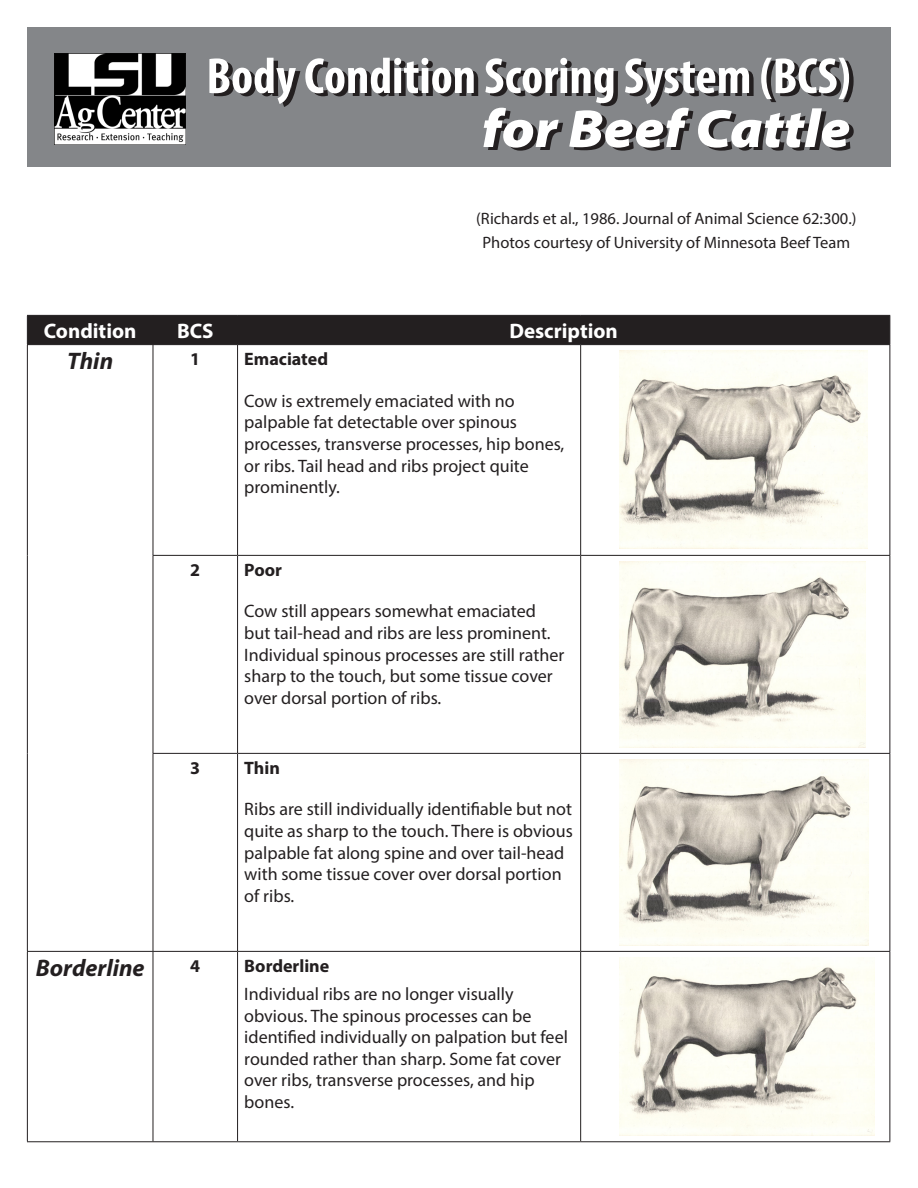
<style>
.page{position:relative;width:918px;height:1188px;background:#fff}
.page>*{position:absolute;margin:0;border:0;box-sizing:border-box;transform-origin:0 0}
.Headings{font:italic 900 semi-expanded 54px "Myriad Pro";color:#fff}
.Headings-2{font:700 condensed 51px "Myriad Pro";color:#fff}
.Body_Text{font:italic 700 24px "Myriad Pro";color:#231f20}
.Body_Text-2{font:700 21px "Myriad Pro";color:#fff}
.Body_Text-3{font:18px/21.6px "Myriad Pro";color:#231f20}
.Body_Text-4{font:700 18px "Myriad Pro";color:#231f20}
.Body_Text-5{font:16.5px "Myriad Pro";color:#231f20}
</style>
<div class="page">
<div style="left:27px;top:27px;width:864px;height:139px;background:#848689"></div>
<img style="left:54px;top:54px;width:132px;height:90px">
<div style="left:27px;top:315px;width:864px;height:30px;background:#231f20"></div>
<hr style="left:27px;top:344px;width:126px;height:1px;background:#231f20">
<hr style="left:27px;top:345px;width:1px;height:210px;background:#231f20">
<hr style="left:153px;top:344px;width:85px;height:1px;background:#231f20">
<hr style="left:153px;top:345px;width:1px;height:210px;background:#231f20">
<hr style="left:238px;top:344px;width:343px;height:1px;background:#231f20">
<hr style="left:237px;top:345px;width:1px;height:210px;background:#231f20">
<hr style="left:581px;top:344px;width:309px;height:1px;background:#231f20">
<hr style="left:580px;top:345px;width:1px;height:210px;background:#231f20">
<hr style="left:890px;top:345px;width:1px;height:210px;background:#231f20">
<hr style="left:27px;top:555px;width:1px;height:198px;background:#231f20">
<hr style="left:153px;top:555px;width:85px;height:1px;background:#231f20">
<hr style="left:153px;top:556px;width:1px;height:197px;background:#231f20">
<hr style="left:238px;top:555px;width:343px;height:1px;background:#231f20">
<hr style="left:237px;top:556px;width:1px;height:197px;background:#231f20">
<hr style="left:581px;top:555px;width:309px;height:1px;background:#231f20">
<hr style="left:580px;top:556px;width:1px;height:197px;background:#231f20">
<hr style="left:890px;top:556px;width:1px;height:197px;background:#231f20">
<hr style="left:27px;top:753px;width:1px;height:198px;background:#231f20">
<hr style="left:153px;top:753px;width:85px;height:1px;background:#231f20">
<hr style="left:153px;top:754px;width:1px;height:197px;background:#231f20">
<hr style="left:238px;top:753px;width:343px;height:1px;background:#231f20">
<hr style="left:237px;top:754px;width:1px;height:197px;background:#231f20">
<hr style="left:581px;top:753px;width:309px;height:1px;background:#231f20">
<hr style="left:580px;top:754px;width:1px;height:197px;background:#231f20">
<hr style="left:890px;top:754px;width:1px;height:197px;background:#231f20">
<hr style="left:27px;top:951px;width:126px;height:1px;background:#231f20">
<hr style="left:27px;top:952px;width:1px;height:189px;background:#231f20">
<hr style="left:153px;top:951px;width:85px;height:1px;background:#231f20">
<hr style="left:153px;top:952px;width:1px;height:189px;background:#231f20">
<hr style="left:238px;top:951px;width:343px;height:1px;background:#231f20">
<hr style="left:237px;top:952px;width:1px;height:189px;background:#231f20">
<hr style="left:581px;top:951px;width:309px;height:1px;background:#231f20">
<hr style="left:580px;top:952px;width:1px;height:189px;background:#231f20">
<hr style="left:890px;top:952px;width:1px;height:189px;background:#231f20">
<hr style="left:27px;top:1141px;width:126px;height:1px;background:#231f20">
<hr style="left:153px;top:1141px;width:85px;height:1px;background:#231f20">
<hr style="left:238px;top:1141px;width:343px;height:1px;background:#231f20">
<hr style="left:581px;top:1141px;width:309px;height:1px;background:#231f20">
<img style="left:619px;top:351px;width:248px;height:198px">
<img style="left:619px;top:561px;width:246px;height:186px">
<img style="left:619px;top:759px;width:250px;height:186px">
<img style="left:619px;top:957px;width:256px;height:179px">
<p class="Headings-2" style="left:206px;top:44px;width:646px">Body Condition Scoring System (BCS)</p>
<p class="Headings" style="left:482px;top:98px;width:370px">for Beef Cattle</p>
<p class="Body_Text-5" style="left:476px;top:209px;width:382px">(Richards et al., 1986. Journal of Animal Science 62:300.)</p>
<p class="Body_Text-5" style="left:483px;top:232px;width:369px">Photos courtesy of University of Minnesota Beef Team</p>
<p class="Body_Text-2" style="left:44px;top:317px;width:94px">Condition</p>
<p class="Body_Text-2" style="left:177px;top:317px;width:38px">BCS</p>
<p class="Body_Text-2" style="left:509px;top:317px;width:110px">Description</p>
<p class="Body_Text" style="left:67px;top:346px;width:48px">Thin</p>
<p class="Body_Text-4" style="left:190px;top:347px;width:11px">1</p>
<p class="Body_Text-4" style="left:244px;top:347px;width:85px">Emaciated</p>
<p class="Body_Text-3" style="left:244px;top:390px;width:322px">Cow is extremely emaciated with no palpable fat detectable over spinous processes, transverse processes, hip bones, or ribs. Tail head and ribs project quite prominently.</p>
<p class="Body_Text-4" style="left:190px;top:558px;width:11px">2</p>
<p class="Body_Text-4" style="left:244px;top:558px;width:39px">Poor</p>
<p class="Body_Text-3" style="left:244px;top:600px;width:321px">Cow still appears somewhat emaciated but tail-head and ribs are less prominent.<br>Individual spinous processes are still rather sharp to the touch, but some tissue cover over dorsal portion of ribs.</p>
<p class="Body_Text-4" style="left:190px;top:756px;width:11px">3</p>
<p class="Body_Text-4" style="left:244px;top:756px;width:37px">Thin</p>
<p class="Body_Text-3" style="left:244px;top:798px;width:330px">Ribs are still individually identifiable but not quite as sharp to the touch. There is obvious palpable fat along spine and over tail-head with some tissue cover over dorsal portion of ribs.</p>
<p class="Body_Text" style="left:36px;top:952px;width:110px">Borderline</p>
<p class="Body_Text-4" style="left:190px;top:954px;width:11px">4</p>
<p class="Body_Text-4" style="left:244px;top:954px;width:87px">Borderline</p>
<p class="Body_Text-3" style="left:244px;top:983px;width:325px">Individual ribs are no longer visually obvious. The spinous processes can be identified individually on palpation but feel rounded rather than sharp. Some fat cover over ribs, transverse processes, and hip bones.</p>
</div>
